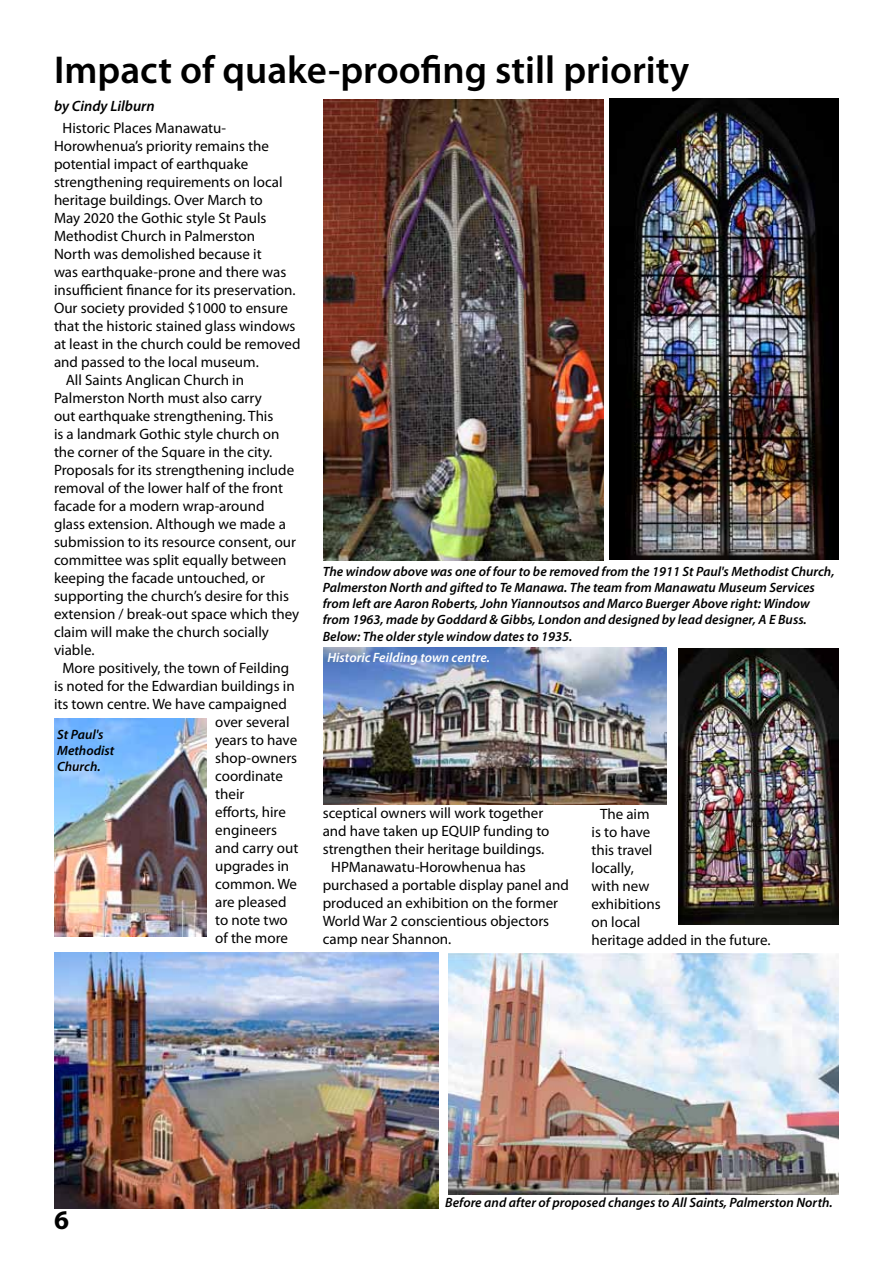
<style>
.page{position:relative;width:893px;height:1263px;background:#fff}
.page>*{position:absolute;margin:0;border:0;box-sizing:border-box;transform-origin:0 0}
.t1{font:600 39px "Myriad Pro";color:#000}
.t2{font:700 27px "Myriad Pro";color:#000}
.t3{font:15px/18px "Myriad Pro";color:#000}
.t4{font:italic 600 15px "Myriad Pro";color:#000}
.t5{font:italic 600 13.5px/16.2px "Myriad Pro";color:#000}
.t6{font:italic 600 13.5px "Myriad Pro";color:#fff}
</style>
<div class="page">
<img style="left:323px;top:99px;width:280px;height:462px">
<img style="left:54px;top:952px;width:385px;height:257px">
<img style="left:610px;top:99px;width:229px;height:461px">
<img style="left:678px;top:648px;width:161px;height:276px">
<img style="left:323px;top:647px;width:344px;height:158px">
<img style="left:448px;top:953px;width:391px;height:241px">
<img style="left:54px;top:719px;width:153px;height:217px">
<h1 class="t1" style="left:54px;top:45px;width:637px">Impact of quake-proofing still priority</h1>
<p class="t4" style="left:54px;top:97px;width:102px">by Cindy Lilburn</p>
<p class="t3" style="left:63px;top:119px;width:165px">Historic Places Manawatu-</p>
<p class="t3" style="left:54px;top:137px;width:217px">Horowhenua’s priority remains the</p>
<p class="t3" style="left:54px;top:155px;width:196px">potential impact of earthquake</p>
<p class="t3" style="left:54px;top:173px;width:230px">strengthening requirements on local</p>
<p class="t3" style="left:54px;top:191px;width:210px">heritage buildings. Over March to</p>
<p class="t3" style="left:54px;top:209px;width:214px">May 2020 the Gothic style St Pauls</p>
<p class="t3" style="left:54px;top:227px;width:203px">Methodist Church in Palmerston</p>
<p class="t3" style="left:54px;top:245px;width:209px">North was demolished because it</p>
<p class="t3" style="left:54px;top:263px;width:234px">was earthquake-prone and there was</p>
<p class="t3" style="left:54px;top:281px;width:243px">insufficient finance for its preservation.</p>
<p class="t3" style="left:54px;top:299px;width:236px">Our society provided $1000 to ensure</p>
<p class="t3" style="left:54px;top:317px;width:243px">that the historic stained glass windows</p>
<p class="t3" style="left:54px;top:335px;width:248px">at least in the church could be removed</p>
<p class="t3" style="left:54px;top:353px;width:206px">and passed to the local museum.</p>
<p class="t3" style="left:66px;top:371px;width:180px">All Saints Anglican Church in</p>
<p class="t3" style="left:54px;top:389px;width:209px">Palmerston North must also carry</p>
<p class="t3" style="left:54px;top:407px;width:221px">out earthquake strengthening. This</p>
<p class="t3" style="left:54px;top:425px;width:227px">is a landmark Gothic style church on</p>
<p class="t3" style="left:54px;top:443px;width:220px">the corner of the Square in the city.</p>
<p class="t3" style="left:54px;top:461px;width:242px">Proposals for its strengthening include</p>
<p class="t3" style="left:54px;top:479px;width:230px">removal of the lower half of the front</p>
<p class="t3" style="left:54px;top:497px;width:212px">facade for a modern wrap-around</p>
<p class="t3" style="left:54px;top:515px;width:233px">glass extension. Although we made a</p>
<p class="t3" style="left:54px;top:533px;width:244px">submission to its resource consent, our</p>
<p class="t3" style="left:54px;top:551px;width:234px">committee was split equally between</p>
<p class="t3" style="left:54px;top:569px;width:212px">keeping the facade untouched, or</p>
<p class="t3" style="left:54px;top:587px;width:237px">supporting the church’s desire for this</p>
<p class="t3" style="left:54px;top:605px;width:247px">extension / break-out space which they</p>
<p class="t3" style="left:54px;top:623px;width:217px">claim will make the church socially</p>
<p class="t3" style="left:54px;top:641px;width:42px">viable.</p>
<p class="t3" style="left:63px;top:659px;width:228px">More positively, the town of Feilding</p>
<p class="t3" style="left:54px;top:677px;width:242px">is noted for the Edwardian buildings in</p>
<p class="t3" style="left:54px;top:695px;width:234px">its town centre. We have campaigned</p>
<p class="t3" style="left:215px;top:713px;width:76px">over several</p>
<p class="t3" style="left:215px;top:731px;width:83px">years to have</p>
<p class="t3" style="left:215px;top:749px;width:83px">shop-owners</p>
<p class="t3" style="left:215px;top:767px;width:69px">coordinate</p>
<p class="t3" style="left:215px;top:785px;width:31px">their</p>
<p class="t3" style="left:215px;top:803px;width:72px">efforts, hire</p>
<p class="t3" style="left:215px;top:821px;width:63px">engineers</p>
<p class="t3" style="left:215px;top:839px;width:85px">and carry out</p>
<p class="t3" style="left:215px;top:857px;width:76px">upgrades in</p>
<p class="t3" style="left:215px;top:875px;width:83px">common. We</p>
<p class="t3" style="left:215px;top:893px;width:73px">are pleased</p>
<p class="t3" style="left:215px;top:911px;width:74px">to note two</p>
<p class="t3" style="left:215px;top:929px;width:74px">of the more</p>
<p class="t5" style="left:57px;top:726px;width:59px">St Paul's<br>Methodist<br>Church.</p>
<p class="t5" style="left:323px;top:563px;width:513px">The window above was one of four to be removed from the 1911 St Paul's Methodist Church, Palmerston North and gifted to Te Manawa. The team from Manawatu Museum Services from left are Aaron Roberts, John Yiannoutsos and Marco Buerger Above right: Window from 1963, made by Goddard &amp; Gibbs, London and designed by lead designer, A E Buss.<br>Below: The older style window dates to 1935.</p>
<p class="t6" style="left:327px;top:649px;width:164px">Historic Feilding town centre.</p>
<p class="t3" style="left:323px;top:804px;width:222px">sceptical owners will work together</p>
<p class="t3" style="left:323px;top:822px;width:228px">and have taken up EQUIP funding to</p>
<p class="t3" style="left:323px;top:840px;width:223px">strengthen their heritage buildings.</p>
<p class="t3" style="left:331px;top:858px;width:196px">HPManawatu-Horowhenua has</p>
<p class="t3" style="left:323px;top:876px;width:248px">purchased a portable display panel and</p>
<p class="t3" style="left:323px;top:894px;width:237px">produced an exhibition on the former</p>
<p class="t3" style="left:323px;top:912px;width:228px">World War 2 conscientious objectors</p>
<p class="t3" style="left:323px;top:930px;width:130px">camp near Shannon.</p>
<p class="t3" style="left:591px;top:805px;width:180px;text-indent:9px">The aim<br>is to have<br>this travel<br>locally,<br>with new<br>exhibitions<br>on local<br>heritage added in the future.</p>
<h2 class="t2" style="left:54px;top:1202px;width:16px">6</h2>
<p class="t5" style="left:445px;top:1194px;width:389px">Before and after of proposed changes to All Saints, Palmerston North.</p>
</div>
